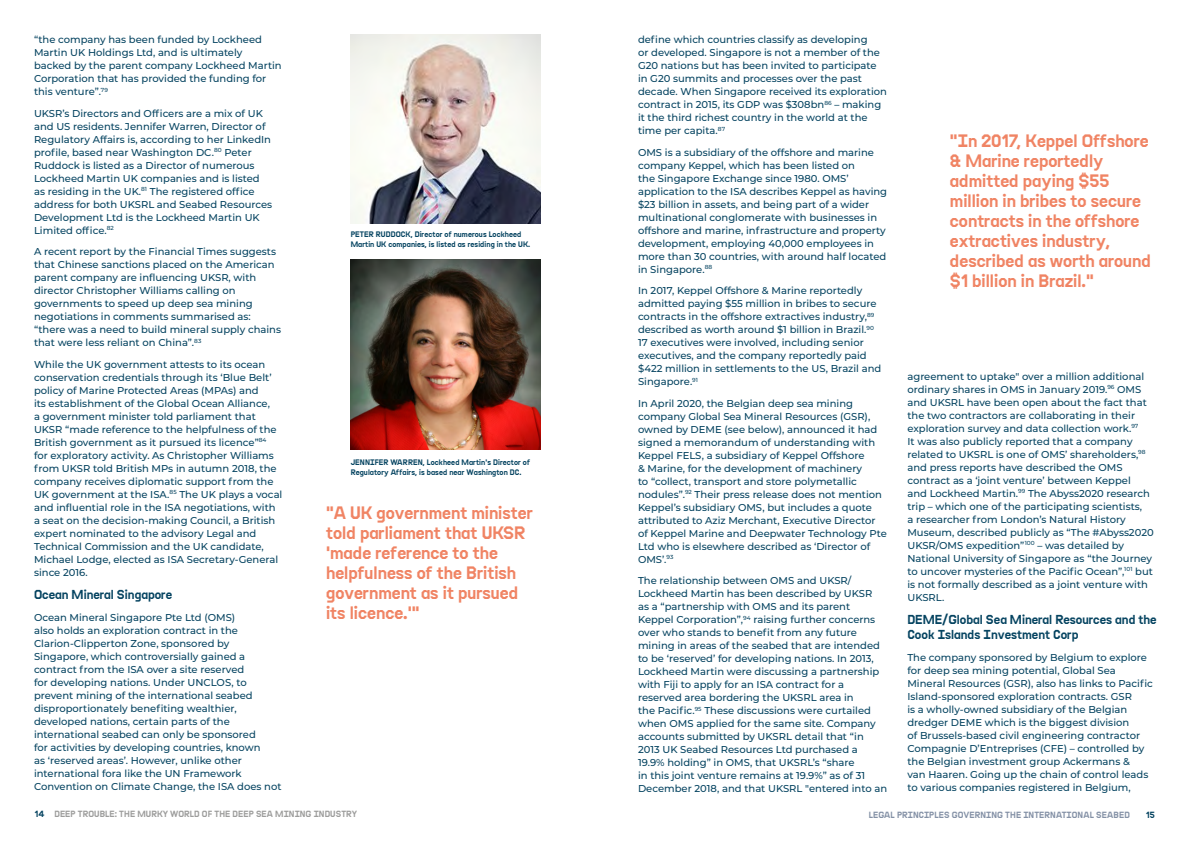
<style>
.page{position:relative;width:1191px;height:842px;background:#fff}
.page>*{position:absolute;margin:0;border:0;box-sizing:border-box;transform-origin:0 0}
.t1{font:18px/20px "Sanctuary LC";color:#f08464}
.t2{font:13px/15px "Sanctuary LC";color:#064461}
.t3{font:500 10px/13px "Montserrat";color:#064461}
.t4{font:9px "Sanctuary LC";letter-spacing:.01em;color:#9d9d9c}
.t5{font:9px "Sanctuary LC";color:#8491a6}
.t6{font:9px "Sanctuary LC";color:#064461}
.t7{font:8px/10px "Sanctuary LC";letter-spacing:.01em;color:#064461}
.s1{color:#064461}
</style>
<div class="page">
<img style="left:351px;top:259px;width:189px;height:190px">
<img style="left:351px;top:34px;width:189px;height:190px">
<p class="t3" style="left:34px;top:33px;width:249px">“the company has been funded by Lockheed Martin UK Holdings Ltd, and is ultimately backed by the parent company Lockheed Martin Corporation that has provided the funding for this venture”.<sup>79</sup></p>
<p class="t3" style="left:34px;top:106px;width:240px">UKSR’s Directors and Officers are a mix of UK and US residents. Jennifer Warren, Director of Regulatory Affairs is, according to her LinkedIn profile, based near Washington DC.<sup>80</sup> Peter Ruddock is listed as a Director of numerous Lockheed Martin UK companies and is listed as residing in the UK.<sup>81</sup> The registered office address for both UKSRL and Seabed Resources Development Ltd is the Lockheed Martin UK Limited office.<sup>82</sup></p>
<p class="t3" style="left:34px;top:245px;width:248px">A recent report by the Financial Times suggests that Chinese sanctions placed on the American parent company are influencing UKSR, with director Christopher Williams calling on governments to speed up deep sea mining negotiations in comments summarised as: “there was a need to build mineral supply chains that were less reliant on China”.<sup>83</sup></p>
<p class="t3" style="left:34px;top:357px;width:250px">While the UK government attests to its ocean conservation credentials through its ‘Blue Belt’ policy of Marine Protected Areas (MPAs) and<br>its establishment of the Global Ocean Alliance,<br>a government minister told parliament that UKSR “made reference to the helpfulness of the British government as it pursued its licence”<sup>84 </sup>for exploratory activity. As Christopher Williams from UKSR told British MPs in autumn 2018, the company receives diplomatic support from the UK government at the ISA.<sup>85</sup> The UK plays a vocal and influential role in the ISA negotiations, with a seat on the decision-making Council, a British expert nominated to the advisory Legal and Technical Commission and the UK candidate, Michael Lodge, elected as ISA Secretary-General since 2016.</p>
<h2 class="t2" style="left:34px;top:587px;width:140px">Ocean Mineral Singapore</h2>
<p class="t3" style="left:34px;top:610px;width:249px">Ocean Mineral Singapore Pte Ltd (OMS)<br>also holds an exploration contract in the Clarion-Clipperton Zone, sponsored by Singapore, which controversially gained a contract from the ISA over a site reserved<br>for developing nations. Under UNCLOS, to prevent mining of the international seabed disproportionately benefiting wealthier, developed nations, certain parts of the international seabed can only be sponsored<br>for activities by developing countries, known<br>as ‘reserved areas’. However, unlike other international fora like the UN Framework Convention on Climate Change, the ISA does not</p>
<p class="t7" style="left:351px;top:229px;width:181px">PETER RUDDOCK, Director of numerous Lockheed<br>Martin UK companies, is listed as residing in the UK.</p>
<p class="t7" style="left:351px;top:457px;width:181px">JENNIFER WARREN, Lockheed Martin's Director of<br>Regulatory Affairs, is based near Washington DC.</p>
<h1 class="t1" style="left:326px;top:502px;width:208px">"A UK government minister told parliament that UKSR 'made reference to the helpfulness of the British government as it pursued its licence.'"</h1>
<p class="t3" style="left:638px;top:33px;width:250px">define which countries classify as developing<br>or developed. Singapore is not a member of the G20 nations but has been invited to participate in G20 summits and processes over the past decade. When Singapore received its exploration contract in 2015, its GDP was $308bn<sup>86</sup> – making it the third richest country in the world at the time per capita.<sup>87</sup></p>
<p class="t3" style="left:638px;top:145px;width:251px">OMS is a subsidiary of the offshore and marine company Keppel, which has been listed on<br>the Singapore Exchange since 1980. OMS’ application to the ISA describes Keppel as having $23 billion in assets, and being part of a wider multinational conglomerate with businesses in offshore and marine, infrastructure and property development, employing 40,000 employees in more than 30 countries, with around half located in Singapore.<sup>88</sup></p>
<p class="t3" style="left:638px;top:284px;width:245px">In 2017, Keppel Offshore &amp; Marine reportedly admitted paying $55 million in bribes to secure contracts in the offshore extractives industry,<sup>89 </sup>described as worth around $1 billion in Brazil.<sup>90<br></sup>17 executives were involved, including senior executives, and the company reportedly paid $422 million in settlements to the US, Brazil and Singapore.<sup>91</sup></p>
<p class="t3" style="left:638px;top:396px;width:250px">In April 2020, the Belgian deep sea mining company Global Sea Mineral Resources (GSR), owned by DEME (see below), announced it had signed a memorandum of understanding with Keppel FELS, a subsidiary of Keppel Offshore<br>&amp; Marine, for the development of machinery<br>to “collect, transport and store polymetallic nodules”.<sup>92</sup> Their press release does not mention Keppel’s subsidiary OMS, but includes a quote attributed to Aziz Merchant, Executive Director of Keppel Marine and Deepwater Technology Pte Ltd who is elsewhere described as ‘Director of OMS’.<sup>93</sup></p>
<p class="t3" style="left:638px;top:574px;width:251px">The relationship between OMS and UKSR/ Lockheed Martin has been described by UKSR<br>as a “partnership with OMS and its parent Keppel Corporation”,<sup>94</sup> raising further concerns over who stands to benefit from any future mining in areas of the seabed that are intended to be ‘reserved’ for developing nations. In 2013, Lockheed Martin were discussing a partnership with Fiji to apply for an ISA contract for a reserved area bordering the UKSRL area in<br>the Pacific.<sup>95</sup> These discussions were curtailed when OMS applied for the same site. Company accounts submitted by UKSRL detail that “in 2013 UK Seabed Resources Ltd purchased a<br>19.9% holding” in OMS, that UKSRL’s “share<br>in this joint venture remains at 19.9%” as of 31<br>December 2018, and that UKSRL "entered into an</p>
<h1 class="t1" style="left:950px;top:131px;width:203px">"In 2017, Keppel Offshore &amp; Marine reportedly admitted paying $55 million in bribes to secure contracts in the offshore extractives industry, described as worth around $1 billion in Brazil."</h1>
<p class="t3" style="left:907px;top:369px;width:248px">agreement to uptake" over a million additional ordinary shares in OMS in January 2019.<sup>96</sup> OMS and UKSRL have been open about the fact that the two contractors are collaborating in their exploration survey and data collection work.<sup>97<br></sup>It was also publicly reported that a company related to UKSRL is one of OMS’ shareholders,<sup>98 </sup>and press reports have described the OMS contract as a ‘joint venture’ between Keppel<br>and Lockheed Martin.<sup>99</sup> The Abyss2020 research trip – which one of the participating scientists,<br>a researcher from London’s Natural History Museum, described publicly as “The #Abyss2020<br>UKSR/OMS expedition”<sup>100</sup> – was detailed by National University of Singapore as “the Journey to uncover mysteries of the Pacific Ocean”,<sup>101</sup> but is not formally described as a joint venture with UKSRL.</p>
<h2 class="t2" style="left:907px;top:612px;width:251px">DEME/Global Sea Mineral Resources and the<br>Cook Islands Investment Corp</h2>
<p class="t3" style="left:907px;top:650px;width:247px">The company sponsored by Belgium to explore for deep sea mining potential, Global Sea Mineral Resources (GSR), also has links to Pacific Island-sponsored exploration contracts. GSR<br>is a wholly-owned subsidiary of the Belgian dredger DEME which is the biggest division<br>of Brussels-based civil engineering contractor Compagnie D’Entreprises (CFE) – controlled by the Belgian investment group Ackermans &amp;<br>van Haaren. Going up the chain of control leads to various companies registered in Belgium,</p>
<p class="t4" style="left:35px;top:808px;width:324px"><span class="s1">14</span> DEEP TROUBLE: THE MURKY WORLD OF THE DEEP SEA MINING INDUSTRY</p>
<p class="t5" style="left:869px;top:809px;width:8px">Legal</p>
<p class="t5" style="left:897px;top:809px;width:7px">principles</p>
<p class="t5" style="left:951px;top:809px;width:7px">governing</p>
<p class="t5" style="left:1005px;top:809px;width:7px">the</p>
<p class="t5" style="left:1023px;top:809px;width:7px">international</p>
<p class="t5" style="left:1096px;top:809px;width:7px">seabed</p>
<p class="t6" style="left:1146px;top:809px;width:10px">15</p>
</div>
